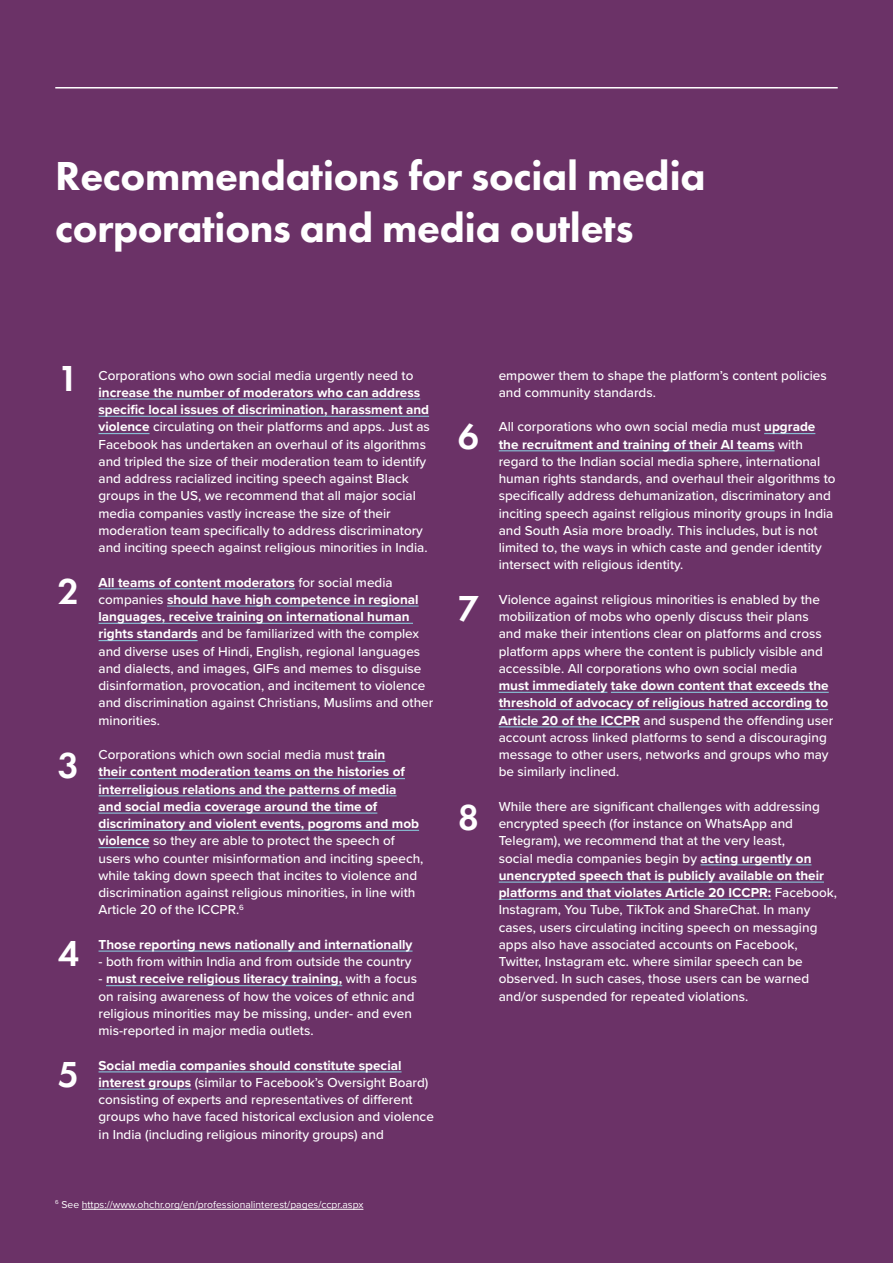
<style>
.page{position:relative;width:893px;height:1263px;background:#6b3267}
.page>*{position:absolute;margin:0;border:0;box-sizing:border-box;transform-origin:0 0}
.t1{font:800 42px/51.8px "Futura PT";letter-spacing:-.01em;color:#fff}
.t2{font:600 37.5px "Futura PT";color:#fff}
.t3{font:500 13.5px/17.2px "Proxima Nova";color:#fff}
.t4{font:700 13.5px "Proxima Nova";color:#fff}
.t5{font:10.35px "Proxima Nova";color:#fff}
.s1{font-weight:700}
</style>
<div class="page">
<hr style="left:99px;top:398px;width:321px;height:2px;background:#87bcd2">
<hr style="left:99px;top:416px;width:330px;height:1px;background:#87bcd2">
<hr style="left:99px;top:433px;width:51px;height:1px;background:#87bcd2">
<hr style="left:99px;top:588px;width:196px;height:1px;background:#87bcd2">
<hr style="left:167px;top:605px;width:252px;height:2px;background:#87bcd2">
<hr style="left:99px;top:623px;width:314px;height:1px;background:#87bcd2">
<hr style="left:99px;top:640px;width:99px;height:1px;background:#87bcd2">
<svg style="left:357px;top:761px;width:28px;height:1px"></svg>
<hr style="left:99px;top:778px;width:306px;height:1px;background:#87bcd2">
<hr style="left:99px;top:795px;width:298px;height:1px;background:#87bcd2">
<hr style="left:99px;top:812px;width:278px;height:2px;background:#87bcd2">
<hr style="left:99px;top:830px;width:320px;height:1px;background:#87bcd2">
<hr style="left:99px;top:847px;width:51px;height:1px;background:#87bcd2">
<hr style="left:99px;top:950px;width:313px;height:2px;background:#87bcd2">
<hr style="left:106px;top:985px;width:236px;height:1px;background:#87bcd2">
<hr style="left:99px;top:1071px;width:303px;height:1px;background:#87bcd2">
<hr style="left:99px;top:1088px;width:92px;height:2px;background:#87bcd2">
<hr style="left:82px;top:1209px;width:281px;height:1px;background:#fff">
<hr style="left:764px;top:433px;width:51px;height:1px;background:#87bcd2">
<hr style="left:499px;top:450px;width:276px;height:1px;background:#87bcd2">
<hr style="left:499px;top:692px;width:108px;height:1px;background:#87bcd2">
<hr style="left:611px;top:692px;width:218px;height:1px;background:#87bcd2">
<hr style="left:499px;top:709px;width:329px;height:1px;background:#87bcd2">
<hr style="left:499px;top:726px;width:141px;height:1px;background:#87bcd2">
<hr style="left:700px;top:864px;width:111px;height:1px;background:#87bcd2">
<hr style="left:499px;top:881px;width:325px;height:2px;background:#87bcd2">
<hr style="left:499px;top:899px;width:272px;height:1px;background:#87bcd2">
<hr style="left:55px;top:87px;width:783px;height:2px;background:#fff">
<h1 class="t1" style="left:55px;top:149px;width:652px">Recommendations for social media corporations and media outlets</h1>
<h2 class="t2" style="left:58px;top:355px;width:23px">1</h2>
<h2 class="t2" style="left:58px;top:568px;width:23px">2</h2>
<h2 class="t2" style="left:58px;top:742px;width:23px">3</h2>
<h2 class="t2" style="left:58px;top:929px;width:23px">4</h2>
<h2 class="t2" style="left:58px;top:1051px;width:23px">5</h2>
<p class="t3" style="left:99px;top:366px;width:316px">Corporations who own social media urgently need to</p>
<p class="t3" style="left:99px;top:383px;width:333px"><span class="s1">increase the number of moderators who can address specific local issues of discrimination, harassment and violence</span> circulating on their platforms and apps. Just as Facebook has undertaken an overhaul of its algorithms and tripled the size of their moderation team to identify and address racialized inciting speech against Black groups in the US, we recommend that all major social media companies vastly increase the size of their moderation team specifically to address discriminatory and inciting speech against religious minorities in India.</p>
<p class="t3" style="left:99px;top:573px;width:336px"><span class="s1">All teams of content moderators</span> for social media companies <span class="s1">should have high competence in regional languages, receive training on international human rights standards</span> and be familiarized with the complex and diverse uses of Hindi, English, regional languages and dialects, and images, GIFs and memes to disguise disinformation, provocation, and incitement to violence and discrimination against Christians, Muslims and other minorities.</p>
<p class="t3" style="left:99px;top:745px;width:326px">Corporations which own social media must <span class="s1">train<br>their content moderation teams on the histories of interreligious relations and the patterns of media<br>and social media coverage around the time of discriminatory and violent events, pogroms and mob violence</span> so they are able to protect the speech of users who counter misinformation and inciting speech, while taking down speech that incites to violence and discrimination against religious minorities, in line with Article 20 of the ICCPR.<sup>6</sup></p>
<p class="t4" style="left:99px;top:934px;width:315px">Those reporting news nationally and internationally</p>
<p class="t3" style="left:99px;top:952px;width:314px">- both from within India and from outside the country</p>
<p class="t3" style="left:99px;top:970px;width:320px">- <span class="s1">must receive religious literacy training,</span> with a focus on raising awareness of how the voices of ethnic and religious minorities may be missing, under- and even mis-reported in major media outlets.</p>
<p class="t3" style="left:99px;top:1056px;width:337px"><span class="s1">Social media companies should constitute special interest groups</span> (similar to Facebook’s Oversight Board) consisting of experts and representatives of different groups who have faced historical exclusion and violence in India (including religious minority groups) and</p>
<p class="t5" style="left:55px;top:1196px;width:310px"><sup>6</sup> See https://www.ohchr.org/en/professionalinterest/pages/ccpr.aspx</p>
<h2 class="t2" style="left:458px;top:412px;width:23px">6</h2>
<h2 class="t2" style="left:458px;top:585px;width:23px">7</h2>
<h2 class="t2" style="left:458px;top:794px;width:23px">8</h2>
<p class="t3" style="left:499px;top:366px;width:329px">empower them to shape the platform’s content policies and community standards.</p>
<p class="t3" style="left:499px;top:418px;width:338px">All corporations who own social media must <span class="s1">upgrade the recruitment and training of their AI teams</span> with regard to the Indian social media sphere, international human rights standards, and overhaul their algorithms to specifically address dehumanization, discriminatory and inciting speech against religious minority groups in India and South Asia more broadly. This includes, but is not limited to, the ways in which caste and gender identity intersect with religious identity.</p>
<p class="t3" style="left:499px;top:590px;width:326px">Violence against religious minorities is enabled by the mobilization of mobs who openly discuss their plans and make their intentions clear on platforms and cross platform apps where the content is publicly visible and accessible. All corporations who own social media</p>
<p class="t3" style="left:499px;top:676px;width:336px"><span class="s1">must immediately take down content that exceeds the threshold of advocacy of religious hatred according to Article 20 of the ICCPR</span> and suspend the offending user account across linked platforms to send a discouraging message to other users, networks and groups who may be similarly inclined.</p>
<p class="t3" style="left:499px;top:797px;width:340px">While there are significant challenges with addressing encrypted speech (for instance on WhatsApp and Telegram), we recommend that at the very least,<br>social media companies begin by <span class="s1">acting urgently on unencrypted speech that is publicly available on their platforms and that violates Article 20 ICCPR:</span> Facebook, Instagram, You Tube, TikTok and ShareChat. In many cases, users circulating inciting speech on messaging apps also have associated accounts on Facebook, Twitter, Instagram etc. where similar speech can be observed. In such cases, those users can be warned and/or suspended for repeated violations.</p>
</div>
